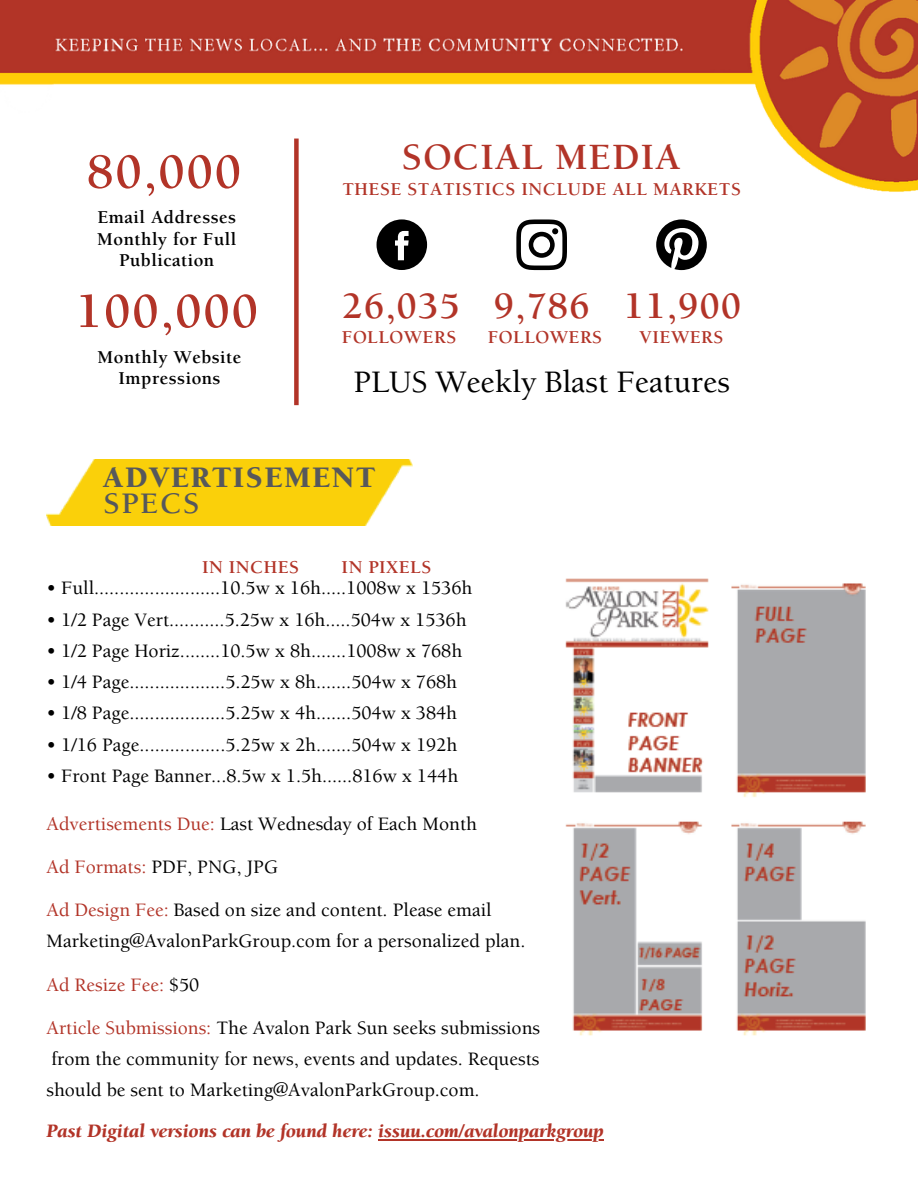
<style>
.page{position:relative;width:918px;height:1188px;background:#fff}
.page>*{position:absolute;margin:0;border:0;box-sizing:border-box;transform-origin:0 0}
.t1{font:700 50.1px "Berkeley Std";letter-spacing:.025em;color:#b23428}
.t2{font:700 38.1px "Berkeley Std";letter-spacing:.025em;color:#b23428}
.t3{font:500 32.1px "Berkeley Std";color:#000}
.t4{font:900 30.6px "Berkeley Std";letter-spacing:.055em;color:#57585b}
.t5{font:700 30.6px "Berkeley Std";letter-spacing:.055em;color:#57585b}
.t6{font:500 19.5px "Berkeley Std";color:#000}
.t7{font:italic 900 19.5px "Berkeley Std";color:#b23428}
.t8{font:500 19.5px "Berkeley Std";color:#b23428}
.t9{font:700 18.6px "Berkeley Std";letter-spacing:.025em;color:#b23428}
.t10{font:700 18.6px/21.3px "Berkeley Std";letter-spacing:.025em;color:#000;text-align:center}
.s1{color:#b23428}
.s2{color:#000}
</style>
<div class="page">
<img style="left:0;top:0;width:918px;height:192px">
<svg style="left:377px;top:219px;width:50px;height:51px"></svg>
<svg style="left:516px;top:219px;width:51px;height:51px"></svg>
<svg style="left:656px;top:219px;width:51px;height:51px"></svg>
<div style="left:294px;top:139px;width:5px;height:266px;background:#b23428"></div>
<img style="left:46px;top:459px;width:366px;height:67px">
<svg style="left:378px;top:1139px;width:6px;height:2px"></svg>
<hr style="left:384px;top:1139px;width:220px;height:2px;background:#b23428">
<img style="left:565px;top:578px;width:301px;height:458px">
<p class="t1" style="left:87px;top:152px;width:156px">80,000</p>
<p class="t10" style="left:97px;top:209px;width:141px">Email Addresses<br>Monthly for Full<br>Publication</p>
<p class="t2" style="left:402px;top:142px;width:280px">SOCIAL MEDIA</p>
<p class="t9" style="left:342px;top:181px;width:400px">THESE STATISTICS INCLUDE ALL MARKETS</p>
<p class="t1" style="left:76px;top:292px;width:184px">100,000</p>
<p class="t2" style="left:494px;top:291px;width:97px">9,786</p>
<p class="t2" style="left:624px;top:291px;width:119px">11,900</p>
<p class="t2" style="left:342px;top:291px;width:119px">26,035</p>
<p class="t9" style="left:342px;top:329px;width:116px">FOLLOWERS</p>
<p class="t9" style="left:488px;top:329px;width:116px">FOLLOWERS</p>
<p class="t9" style="left:640px;top:329px;width:85px">VIEWERS</p>
<p class="t10" style="left:98px;top:348px;width:146px">Monthly Website<br>Impressions</p>
<p class="t3" style="left:354px;top:369px;width:378px">PLUS Weekly Blast Features</p>
<p class="t4" style="left:104px;top:465px;width:273px">ADVERTISEMENT</p>
<p class="t5" style="left:104px;top:491px;width:98px">SPECS</p>
<p class="t9" style="left:202px;top:559px;width:99px">IN INCHES</p>
<p class="t9" style="left:342px;top:559px;width:91px">IN PIXELS</p>
<p class="t6" style="left:46px;top:581px;width:427px">• Full.........................10.5w x 16h.....1008w x 1536h</p>
<p class="t6" style="left:46px;top:612px;width:422px">• 1/2 Page Vert...........5.25w x 16h.....504w x 1536h</p>
<p class="t6" style="left:46px;top:643px;width:417px">• 1/2 Page Horiz........10.5w x 8h.......1008w x 768h</p>
<p class="t6" style="left:46px;top:674px;width:412px">• 1/4 Page...................5.25w x 8h.......504w x 768h</p>
<p class="t6" style="left:46px;top:706px;width:412px">• 1/8 Page...................5.25w x 4h.......504w x 384h</p>
<p class="t6" style="left:46px;top:737px;width:412px">• 1/16 Page.................5.25w x 2h.......504w x 192h</p>
<p class="t6" style="left:46px;top:768px;width:413px">• Front Page Banner...8.5w x 1.5h......816w x 144h</p>
<p class="t6" style="left:46px;top:816px;width:432px"><span class="s1">Advertisements Due:</span> Last Wednesday of Each Month</p>
<p class="t6" style="left:46px;top:859px;width:233px"><span class="s1">Ad Formats:</span> PDF, PNG, JPG</p>
<p class="t6" style="left:46px;top:902px;width:447px"><span class="s1">Ad Design Fee:</span> Based on size and content. Please email</p>
<p class="t6" style="left:46px;top:934px;width:481px">Marketing@AvalonParkGroup.com for a personalized plan.</p>
<p class="t8" style="left:46px;top:977px;width:155px">Ad Resize Fee: <span class="s2">$50</span></p>
<p class="t6" style="left:46px;top:1020px;width:495px"><span class="s1">Article Submissions:</span> The Avalon Park Sun seeks submissions</p>
<p class="t6" style="left:51px;top:1051px;width:489px">from the community for news, events and updates. Requests</p>
<p class="t6" style="left:46px;top:1082px;width:435px">should be sent to Marketing@AvalonParkGroup.com.</p>
<p class="t7" style="left:46px;top:1124px;width:559px">Past Digital versions can be found here: issuu.com/avalonparkgroup</p>
</div>
